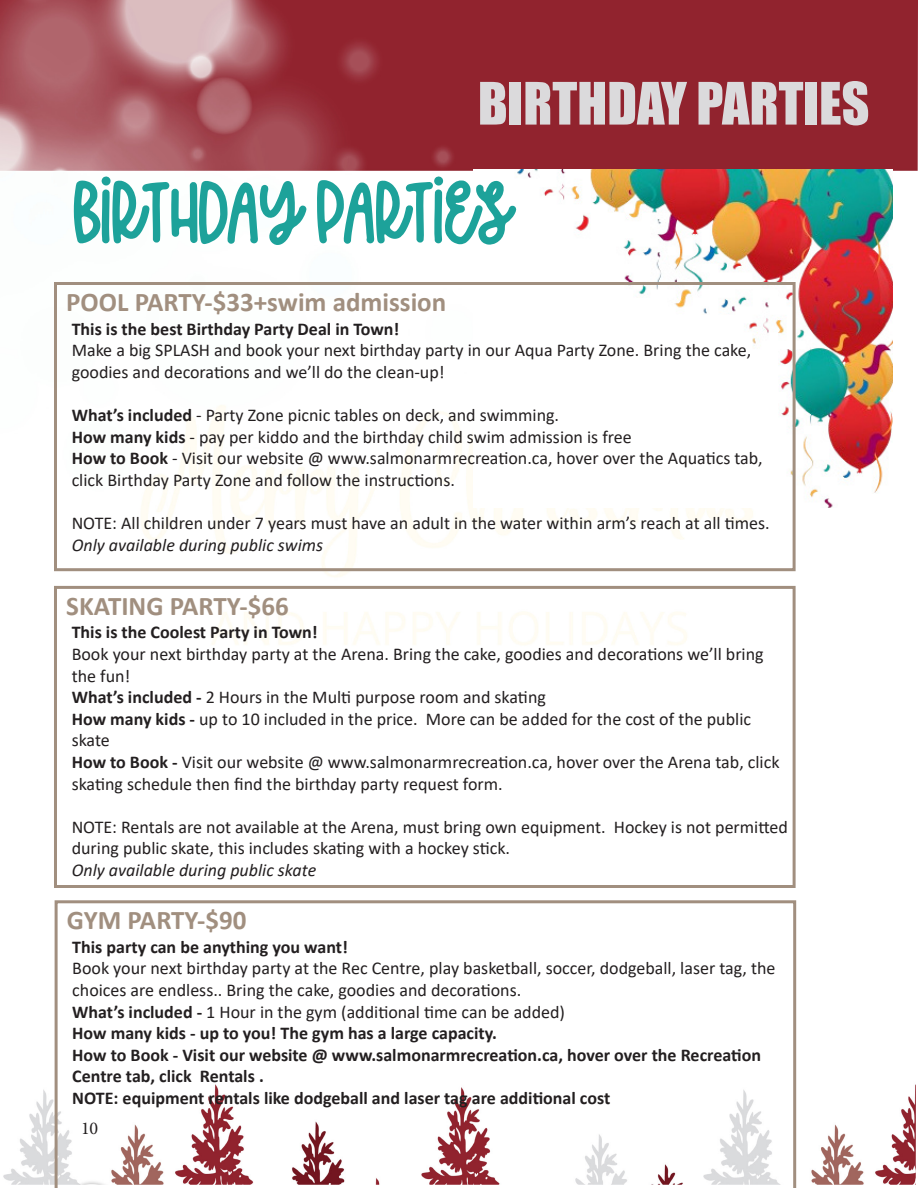
<style>
.page{position:relative;width:918px;height:1188px;background:#fff}
.page>*{position:absolute;margin:0;border:0;box-sizing:border-box;transform-origin:0 0}
.t1{font:90px "Magic Spring";color:#1da29a}
.t2{font:54px "Impact";color:#dbdadc}
.t3{font:700 27px "Calibri";color:#a18f7f}
.t4{font:18px/21.6px "Calibri";color:#231f20}
.t5{font:700 18px/21.6px "Calibri";color:#231f20}
.t6{font:italic 18px "Calibri";color:#231f20}
.t7{font:18px "Minion Pro";color:#231f20}
.s1{font-weight:700}
</style>
<div class="page">
<img style="left:0;top:0;width:918px;height:1185px">
<img style="left:473px;top:169px;width:420px;height:338px">
<div style="left:54px;top:282px;width:742px;height:289px;border:3px solid #a18f7f"></div>
<div style="left:54px;top:586px;width:742px;height:302px;border:3px solid #a18f7f"></div>
<svg style="left:55px;top:900px;width:741px;height:288px"></svg>
<p class="t2" style="left:478px;top:62px;width:393px">BIRTHDAY PARTIES</p>
<p class="t1" style="left:74px;top:169px;width:438px">BIRTHDAY PARTIES</p>
<p class="t3" style="left:66px;top:283px;width:382px">POOL PARTY-$33+swim admission</p>
<p class="t5" style="left:72px;top:317px;width:329px">This is the best Birthday Party Deal in Town!</p>
<p class="t4" style="left:72px;top:339px;width:681px">Make a big SPLASH and book your next birthday party in our Aqua Party Zone. Bring the cake, goodies and decorations and we’ll do the clean-up!</p>
<p class="t4" style="left:72px;top:404px;width:489px"><span class="s1">What’s included</span> - Party Zone picnic tables on deck, and swimming.</p>
<p class="t4" style="left:72px;top:425px;width:562px"><span class="s1">How many kids</span> - pay per kiddo and the birthday child swim admission is free</p>
<p class="t4" style="left:72px;top:447px;width:693px"><span class="s1">How to Book</span> - Visit our website @ www.salmonarmrecreation.ca, hover over the Aquatics tab, click Birthday Party Zone and follow the instructions.</p>
<p class="t4" style="left:72px;top:512px;width:699px">NOTE: All children under 7 years must have an adult in the water within arm’s reach at all times.</p>
<p class="t6" style="left:72px;top:532px;width:253px">Only available during public swims</p>
<p class="t3" style="left:66px;top:587px;width:224px">SKATING PARTY-$66</p>
<p class="t5" style="left:72px;top:621px;width:248px">This is the Coolest Party in Town!</p>
<p class="t4" style="left:72px;top:643px;width:694px">Book your next birthday party at the Arena. Bring the cake, goodies and decorations we’ll bring the fun!</p>
<p class="t4" style="left:72px;top:686px;width:476px"><span class="s1">What’s included -</span> 2 Hours in the Multi purpose room and skating</p>
<p class="t4" style="left:72px;top:708px;width:681px"><span class="s1">How many kids -</span> up to 10 included in the price. More can be added for the cost of the public skate</p>
<p class="t4" style="left:72px;top:751px;width:709px"><span class="s1">How to Book -</span> Visit our website @ www.salmonarmrecreation.ca, hover over the Arena tab, click skating schedule then find the birthday party request form.</p>
<p class="t4" style="left:72px;top:816px;width:718px">NOTE: Rentals are not available at the Arena, must bring own equipment. Hockey is not permitted during public skate, this includes skating with a hockey stick.</p>
<p class="t6" style="left:72px;top:858px;width:246px">Only available during public skate</p>
<p class="t3" style="left:67px;top:901px;width:181px">GYM PARTY-$90</p>
<p class="t5" style="left:72px;top:936px;width:277px">This party can be anything you want!</p>
<p class="t4" style="left:72px;top:957px;width:705px">Book your next birthday party at the Rec Centre, play basketball, soccer, dodgeball, laser tag, the choices are endless.. Bring the cake, goodies and decorations.</p>
<p class="t4" style="left:72px;top:1000px;width:494px"><span class="s1">What’s included -</span> 1 Hour in the gym (additional time can be added)</p>
<p class="t5" style="left:72px;top:1022px;width:426px">How many kids - up to you! The gym has a large capacity.</p>
<p class="t5" style="left:72px;top:1044px;width:690px">How to Book - Visit our website @ www.salmonarmrecreation.ca, hover over the Recreation<br>Centre tab, click Rentals .</p>
<p class="t5" style="left:72px;top:1087px;width:539px">NOTE: equipment rentals like dodgeball and laser tag are additional cost</p>
<p class="t7" style="left:81px;top:1116px;width:19px">10</p>
</div>
